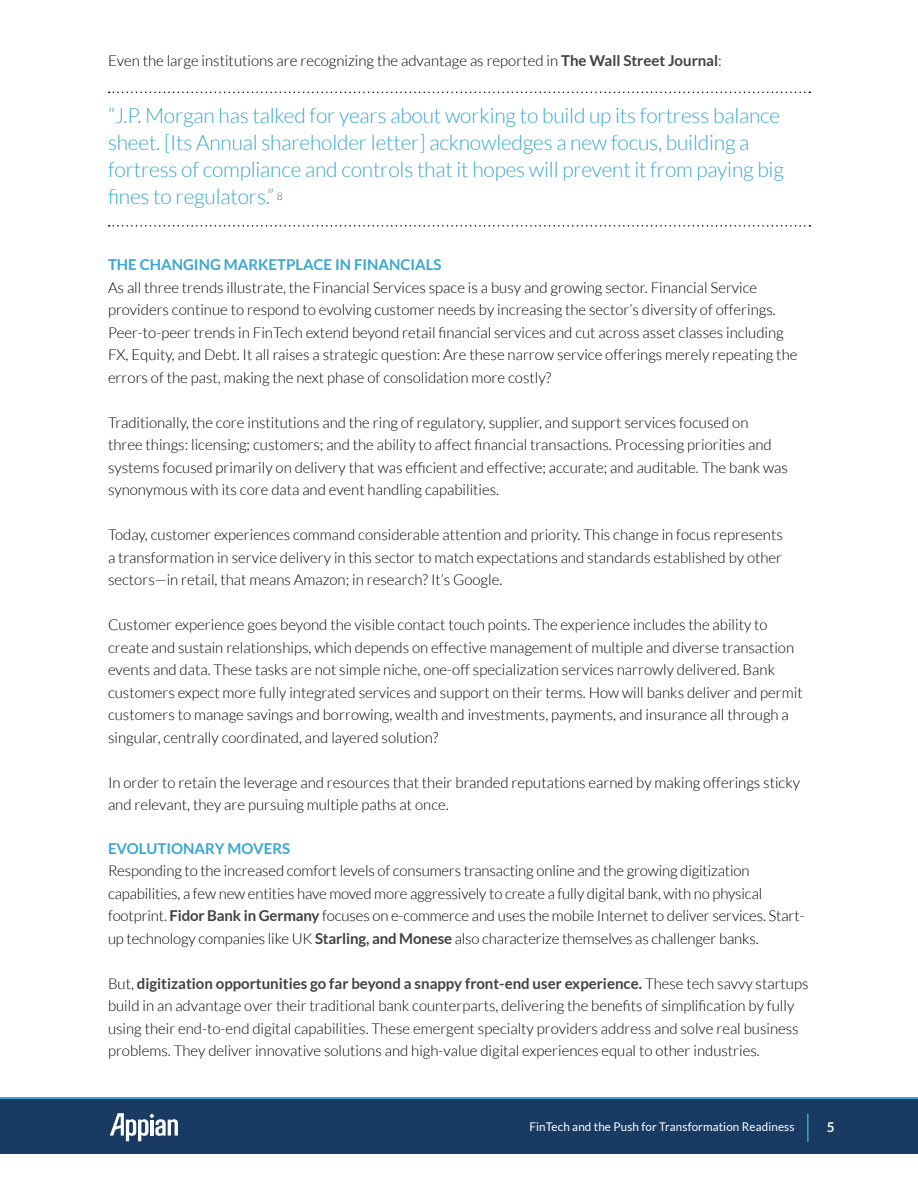
<style>
.page{position:relative;width:918px;height:1188px;background:#fff}
.page>*{position:absolute;margin:0;border:0;box-sizing:border-box;transform-origin:0 0}
.t1{font:300 21px/27px "Lato";letter-spacing:-.01em;color:#38a7d1}
.t2{font:300 15px/22.5px "Lato";color:#000}
.t3{font:700 15px "Lato";color:#38a7d1}
.t4{font:700 13.5px "Lato";color:#fff}
.t5{font:12px "Lato";letter-spacing:.01em;color:#fff}
.s1{font-weight:700;color:#414042}
</style>
<div class="page">
<svg style="left:0;top:1097px;width:918px;height:3px;background:#2d82ac"></svg>
<div style="left:0;top:1100px;width:918px;height:54px;background:#183a63"></div>
<svg style="left:110px;top:1113px;width:68px;height:28px"></svg>
<hr style="left:807px;top:1114px;width:2px;height:28px;background:#38a7d1">
<svg style="left:109px;top:92px;width:701px;height:1px"></svg>
<svg style="left:109px;top:225px;width:701px;height:2px"></svg>
<p class="t2" style="left:108px;top:50px;width:615px">Even the large institutions are recognizing the advantage as reported in <span class="s1">The Wall Street Journal</span>:</p>
<p class="t1" style="left:108px;top:102px;width:678px">“J.P. Morgan has talked for years about working to build up its fortress balance sheet. [Its Annual shareholder letter] acknowledges a new focus, building a fortress of compliance and controls that it hopes will prevent it from paying big fines to regulators.” <sup>8</sup></p>
<p class="t3" style="left:108px;top:256px;width:335px">THE CHANGING MARKETPLACE IN FINANCIALS</p>
<p class="t2" style="left:108px;top:276px;width:691px">As all three trends illustrate, the Financial Services space is a busy and growing sector. Financial Service providers continue to respond to evolving customer needs by increasing the sector’s diversity of offerings.<br>Peer-to-peer trends in FinTech extend beyond retail financial services and cut across asset classes including FX, Equity, and Debt. It all raises a strategic question: Are these narrow service offerings merely repeating the errors of the past, making the next phase of consolidation more costly?</p>
<p class="t2" style="left:108px;top:411px;width:681px">Traditionally, the core institutions and the ring of regulatory, supplier, and support services focused on<br>three things: licensing; customers; and the ability to affect financial transactions. Processing priorities and systems focused primarily on delivery that was efficient and effective; accurate; and auditable. The bank was synonymous with its core data and event handling capabilities.</p>
<p class="t2" style="left:108px;top:524px;width:676px;text-align:justify">Today, customer experiences command considerable attention and priority. This change in focus represents a transformation in service delivery in this sector to match expectations and standards established by other sectors—in retail, that means Amazon; in research? It’s Google.</p>
<p class="t2" style="left:108px;top:614px;width:696px">Customer experience goes beyond the visible contact touch points. The experience includes the ability to create and sustain relationships, which depends on effective management of multiple and diverse transaction events and data. These tasks are not simple niche, one-off specialization services narrowly delivered. Bank customers expect more fully integrated services and support on their terms. How will banks deliver and permit customers to manage savings and borrowing, wealth and investments, payments, and insurance all through a singular, centrally coordinated, and layered solution?</p>
<p class="t2" style="left:108px;top:771px;width:694px">In order to retain the leverage and resources that their branded reputations earned by making offerings sticky and relevant, they are pursuing multiple paths at once.</p>
<p class="t3" style="left:108px;top:840px;width:184px">EVOLUTIONARY MOVERS</p>
<p class="t2" style="left:108px;top:860px;width:698px">Responding to the increased comfort levels of consumers transacting online and the growing digitization capabilities, a few new entities have moved more aggressively to create a fully digital bank, with no physical footprint. <span class="s1">Fidor Bank in Germany</span> focuses on e-commerce and uses the mobile Internet to deliver services. Start&shy;up technology companies like UK <span class="s1">Starling, and Monese</span> also characterize themselves as challenger banks.</p>
<p class="t2" style="left:108px;top:972px;width:702px">But, <span class="s1">digitization opportunities go far beyond a snappy front-end user experience.</span> These tech savvy startups build in an advantage over their traditional bank counterparts, delivering the benefits of simplification by fully using their end-to-end digital capabilities. These emergent specialty providers address and solve real business problems. They deliver innovative solutions and high-value digital experiences equal to other industries.</p>
<p class="t5" style="left:529px;top:1120px;width:267px">FinTech and the Push for Transformation Readiness</p>
<p class="t4" style="left:827px;top:1120px;width:9px">5</p>
</div>
